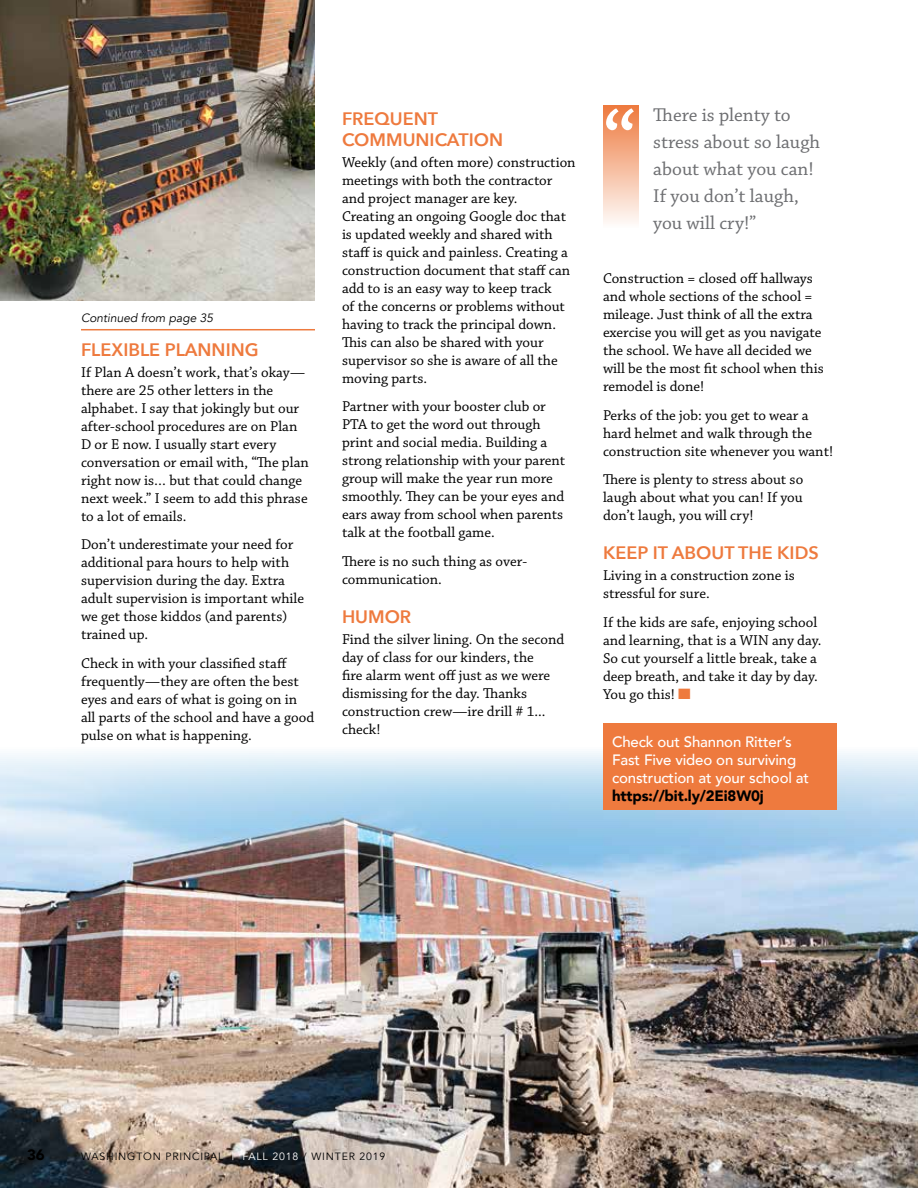
<style>
.page{position:relative;width:918px;height:1188px;background:#fff}
.page>*{position:absolute;margin:0;border:0;box-sizing:border-box;transform-origin:0 0}
.t1{font:19.5px/27px "Chaparral Pro";color:#6d6e71}
.t2{font:600 18px/21px "Avenir Next";color:#ee7a3e}
.t3{font:15px/18px "Chaparral Pro";color:#000}
.t4{font:500 15px/18px "Avenir";letter-spacing:-.01em;color:#fff}
.t5{font:900 15px "Avenir";letter-spacing:-.01em;color:#000}
.t6{font:italic 12px "Avenir";color:#000}
.t7{font:10.5px "Avenir";letter-spacing:.08em;color:#000}
.s1{color:#ee7a3e}
.s2{color:#fff}
</style>
<div class="page">
<img style="left:0;top:0;width:315px;height:301px">
<img style="left:0;top:751px;width:918px;height:437px">
<hr style="left:81px;top:329px;width:234px;height:1px;background:#ee7a3e">
<div style="left:603px;top:105px;width:35px;height:123px;background:linear-gradient(to bottom,#ee793d,#fefdfc)"></div>
<svg style="left:606px;top:108px;width:28px;height:22px"></svg>
<div style="left:603px;top:723px;width:234px;height:87px;background:#ee7a3e"></div>
<p class="t6" style="left:81px;top:311px;width:134px">Continued from page 35</p>
<p class="t2" style="left:81px;top:339px;width:179px">FLEXIBLE PLANNING</p>
<p class="t3" style="left:81px;top:364px;width:229px">If Plan A doesn’t work, that’s okay— there are 25 other letters in the alphabet. I say that jokingly but our after-school procedures are on Plan<br>D or E now. I usually start every conversation or email with, “The plan right now is… but that could change next week.” I seem to add this phrase to a lot of emails.</p>
<p class="t3" style="left:81px;top:536px;width:225px">Don’t underestimate your need for additional para hours to help with supervision during the day. Extra adult supervision is important while we get those kiddos (and parents) trained up.</p>
<p class="t3" style="left:81px;top:655px;width:235px">Check in with your classified staff frequently—they are often the best eyes and ears of what is going on in all parts of the school and have a good pulse on what is happening.</p>
<p class="t2" style="left:342px;top:108px;width:163px">FREQUENT<br>COMMUNICATION</p>
<p class="t3" style="left:342px;top:154px;width:235px">Weekly (and often more) construction meetings with both the contractor and project manager are key.<br>Creating an ongoing Google doc that is updated weekly and shared with staff is quick and painless. Creating a construction document that staff can add to is an easy way to keep track<br>of the concerns or problems without having to track the principal down.<br>This can also be shared with your supervisor so she is aware of all the moving parts.</p>
<p class="t3" style="left:342px;top:398px;width:225px">Partner with your booster club or<br>PTA to get the word out through print and social media. Building a strong relationship with your parent group will make the year run more smoothly. They can be your eyes and ears away from school when parents talk at the football game.</p>
<p class="t3" style="left:342px;top:553px;width:187px">There is no such thing as over&shy;communication.</p>
<p class="t2" style="left:342px;top:606px;width:71px">HUMOR</p>
<p class="t3" style="left:342px;top:631px;width:224px">Find the silver lining. On the second day of class for our kinders, the<br>fire alarm went off just as we were dismissing for the day. Thanks construction crew—ire drill # 1... check!</p>
<h1 class="t1" style="left:653px;top:102px;width:169px">There is plenty to stress about so laugh about what you can!<br>If you don’t laugh, you will cry!”</h1>
<p class="t3" style="left:603px;top:270px;width:222px">Construction = closed off hallways and whole sections of the school = mileage. Just think of all the extra exercise you will get as you navigate the school. We have all decided we will be the most fit school when this remodel is done!</p>
<p class="t3" style="left:603px;top:407px;width:232px">Perks of the job: you get to wear a hard helmet and walk through the construction site whenever you want!</p>
<p class="t3" style="left:603px;top:471px;width:202px;text-align:justify">There is plenty to stress about so laugh about what you can! If you don’t laugh, you will cry!</p>
<p class="t2" style="left:603px;top:542px;width:217px">KEEP IT ABOUT THE KIDS</p>
<p class="t3" style="left:603px;top:567px;width:193px">Living in a construction zone is stressful for sure.</p>
<p class="t3" style="left:603px;top:614px;width:220px">If the kids are safe, enjoying school and learning, that is a WIN any day.<br>So cut yourself a little break, take a deep breath, and take it day by day.<br>You go this! <span class="s1">■</span></p>
<p class="t4" style="left:612px;top:732px;width:199px">Check out Shannon Ritter’s<br>Fast Five video on surviving construction at your school at</p>
<p class="t5" style="left:612px;top:783px;width:153px">https://bit.ly/2Ei8W0j</p>
<p class="t5" style="left:27px;top:1142px;width:19px">36</p>
<p class="t7" style="left:81px;top:1150px;width:306px">WASHINGTON PRINCIPAL <span class="s2">| FALL 2018</span> / WINTER 2019</p>
</div>
